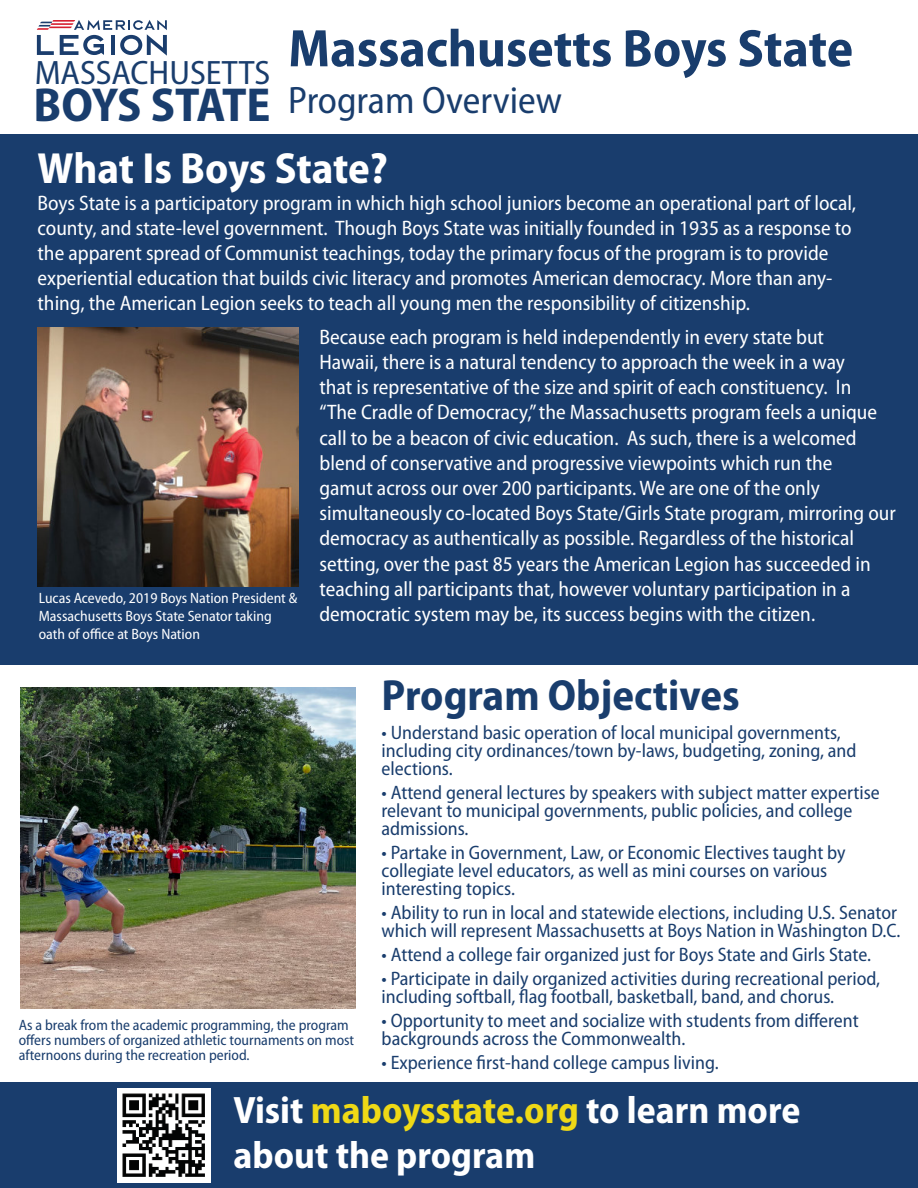
<style>
.page{position:relative;width:918px;height:1188px;background:#fff}
.page>*{position:absolute;margin:0;border:0;box-sizing:border-box;transform-origin:0 0}
.t1{font:700 semi-condensed 53.25px "Myriad Pro";color:#193d6d}
.t2{font:700 semi-condensed 48px "Myriad Pro";letter-spacing:-.02em;color:#193d6d}
.t3{font:700 semi-condensed 43.8px "Myriad Pro";color:#193d6d}
.t4{font:700 semi-condensed 43.8px "Myriad Pro";letter-spacing:-.005em;color:#fff}
.t5{font:700 semi-condensed 38.4px "Myriad Pro";color:#fff}
.t6{font:semi-condensed 38.4px "Myriad Pro";color:#193d6d}
.t7{font:semi-condensed 33.9px "Myriad Pro";color:#193d6d}
.t8{font:semi-condensed 21px/25.2px "Myriad Pro";color:#fff}
.t9{font:semi-condensed 19.5px/18px "Myriad Pro";color:#193d6d}
.t10{font:semi-condensed 15px/15px "Myriad Pro";color:#193d6d}
.t11{font:semi-condensed 15px/18px "Myriad Pro";color:#fff}
.s1{color:#efd916}
</style>
<div class="page">
<div style="left:0;top:134px;width:918px;height:531px;background:#193d6d"></div>
<img style="left:38px;top:327px;width:260px;height:259px">
<div style="left:0;top:1082px;width:918px;height:106px;background:#193d6d"></div>
<img style="left:117px;top:1089px;width:93px;height:93px">
<svg style="left:37px;top:20px;width:130px;height:36px"></svg>
<img style="left:21px;top:687px;width:335px;height:322px">
<h3 class="t7" style="left:35px;top:58px;width:237px">MASSACHUSETTS</h3>
<h2 class="t2" style="left:34px;top:85px;width:239px">BOYS STATE</h2>
<h1 class="t1" style="left:288px;top:26px;width:566px">Massachusetts Boys State</h1>
<h3 class="t6" style="left:288px;top:84px;width:275px">Program Overview</h3>
<h3 class="t4" style="left:38px;top:150px;width:352px">What Is Boys State?</h3>
<p class="t8" style="left:38px;top:192px;width:820px">Boys State is a participatory program in which high school juniors become an operational part of local, county, and state-level government. Though Boys State was initially founded in 1935 as a response to the apparent spread of Communist teachings, today the primary focus of the program is to provide experiential education that builds civic literacy and promotes American democracy. More than any&shy;thing, the American Legion seeks to teach all young men the responsibility of citizenship.</p>
<p class="t11" style="left:39px;top:590px;width:260px">Lucas Acevedo, 2019 Boys Nation President &amp;<br>Massachusetts Boys State Senator taking oath of office at Boys Nation</p>
<p class="t8" style="left:319px;top:326px;width:578px">Because each program is held independently in every state but<br>Hawaii, there is a natural tendency to approach the week in a way<br>that is representative of the size and spirit of each constituency. In<br>“The Cradle of Democracy,” the Massachusetts program feels a unique call to be a beacon of civic education. As such, there is a welcomed blend of conservative and progressive viewpoints which run the<br>gamut across our over 200 participants. We are one of the only simultaneously co-located Boys State/Girls State program, mirroring our democracy as authentically as possible. Regardless of the historical setting, over the past 85 years the American Legion has succeeded in teaching all participants that, however voluntary participation in a democratic system may be, its success begins with the citizen.</p>
<h3 class="t3" style="left:382px;top:677px;width:360px">Program Objectives</h3>
<p class="t10" style="left:19px;top:1018px;width:337px">As a break from the academic programming, the program offers numbers of organized athletic tournaments on most afternoons during the recreation period.</p>
<p class="t9" style="left:382px;top:725px;width:476px">• Understand basic operation of local municipal governments, including city ordinances/town by-laws, budgeting, zoning, and elections.</p>
<p class="t9" style="left:382px;top:785px;width:500px">• Attend general lectures by speakers with subject matter expertise relevant to municipal governments, public policies, and college admissions.</p>
<p class="t9" style="left:382px;top:845px;width:466px">• Partake in Government, Law, or Economic Electives taught by collegiate level educators, as well as mini courses on various interesting topics.</p>
<p class="t9" style="left:382px;top:905px;width:520px">• Ability to run in local and statewide elections, including U.S. Senator which will represent Massachusetts at Boys Nation in Washington D.C.</p>
<p class="t9" style="left:382px;top:947px;width:491px">• Attend a college fair organized just for Boys State and Girls State.</p>
<p class="t9" style="left:382px;top:971px;width:500px">• Participate in daily organized activities during recreational period, including softball, flag football, basketball, band, and chorus.</p>
<p class="t9" style="left:382px;top:1013px;width:479px">• Opportunity to meet and socialize with students from different backgrounds across the Commonwealth.</p>
<p class="t9" style="left:382px;top:1055px;width:339px">• Experience first-hand college campus living.</p>
<h3 class="t5" style="left:234px;top:1094px;width:568px">Visit <span class="s1">maboysstate.org</span> to learn more</h3>
<h3 class="t5" style="left:234px;top:1139px;width:303px">about the program</h3>
</div>
